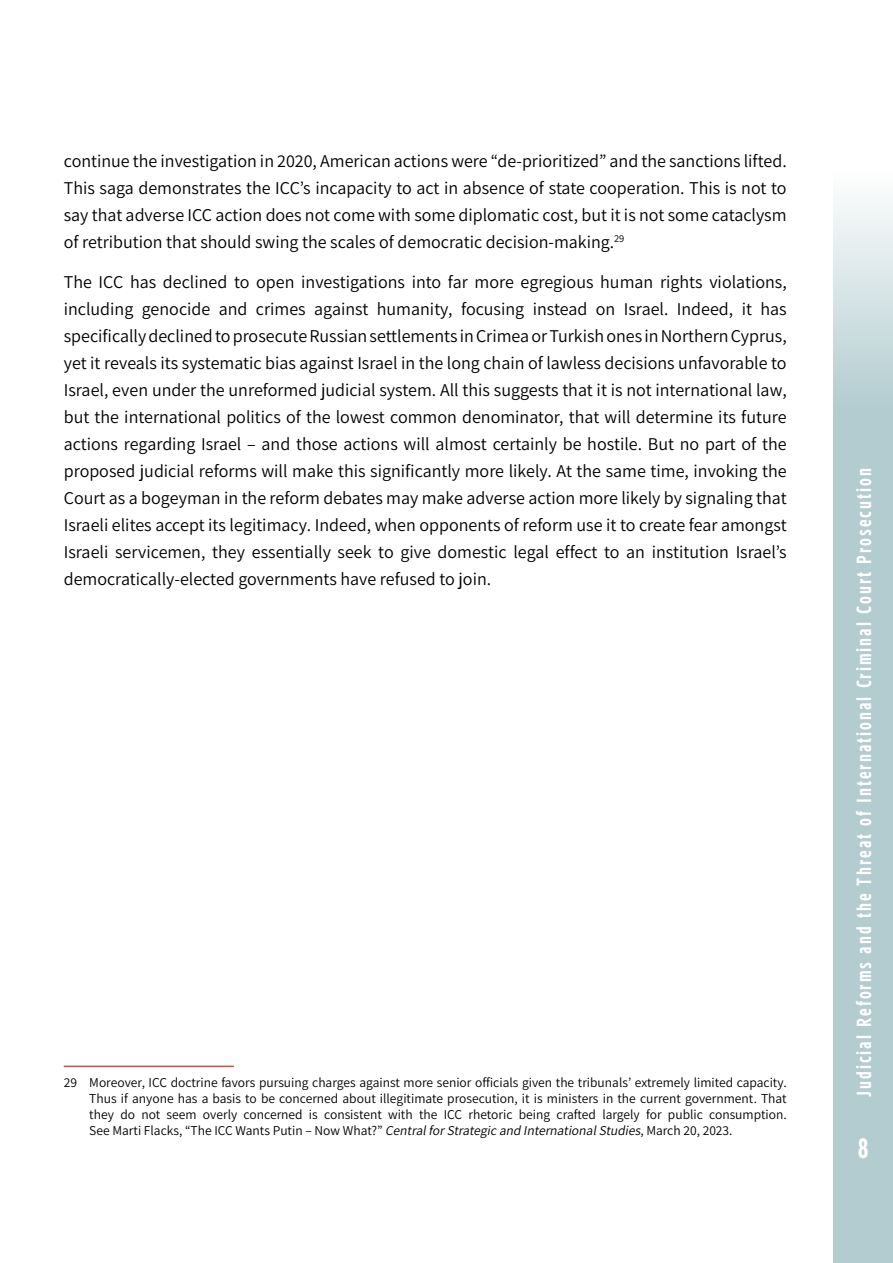
<style>
.page{position:relative;width:893px;height:1263px;background:#fff}
.page>*{position:absolute;margin:0;border:0;box-sizing:border-box;transform-origin:0 0}
.t1{font:700 27px "Fb Tamlil Condensed";color:#fff}
.t2{font:700 19.5px "Fb Tamlil Condensed Eng";letter-spacing:.1em;color:#fff}
.t3{font:200 18px/27px "Assistant";color:#000;text-align:justify}
.t4{font:200 13.5px/16.2px "Assistant";color:#000;text-align:right}
.t5{font:200 10.5px "Assistant";color:#000}
.s1{font-size:18px}
.s2{font-style:italic}
</style>
<div class="page">
<svg style="left:833px;top:201px;width:60px;height:1062px;background:#b8d0d3"></svg>
<hr style="left:64px;top:1065px;width:170px;height:2px;background:#c5514e">
<p class="t3" style="left:64px;top:147px;width:724px">continue the investigation in 2020, American actions were “de-prioritized” and the sanctions lifted.<br>This saga demonstrates the ICC s’ incapacity to act in absence of state cooperation. This is not to say that adverse ICC action does not come with some diplomatic cost, but isit not some cataclysm</p>
<p class="t5" style="left:610px;top:231px;width:16px"><span class="s1">.</span>29</p>
<p class="t3" style="left:64px;top:228px;width:547px">of retribution that should swing the scales of democratic decision-making</p>
<p class="t3" style="left:64px;top:267px;width:724px;text-align:right">The ICC has declined to open investigations into far more egregious human rights violations, has</p>
<p class="t3" style="left:461px;top:294px;width:65px">focusing</p>
<p class="t3" style="left:64px;top:294px;width:724px;text-align:left">including specificallydeclinedtoprosecuteRussiansettlementsinCrimeaorTurkishonesinNorthernCyprus, yet it reveals its systematic bias against Israel in the long chain of lawless decisions unfavorable to Israel, even under the unreformed judicial system. All this suggests that isit not international law, but the international politics of the lowest common denominator, that will determine its future actions regarding Israel – and those actions will almost certainly be hostile. But no part of the proposed judicial reforms will make this significantly more likely. At the same time, invoking the Court as a bogeyman in the reform debates may make adverse action more likely by signaling that Israeli elites accept its legitimacy. Indeed, when opponents of reform use toit create fear amongst Israeli servicemen, they essentially seek to give domestic legal effect to an institution Israel s’ democratically-elected governments have refused to join.</p>
<p class="t3" style="left:142px;top:294px;width:70px">genocide</p>
<p class="t3" style="left:219px;top:294px;width:30px">and</p>
<p class="t3" style="left:377px;top:294px;width:77px">humanity,</p>
<p class="t3" style="left:533px;top:294px;width:56px">instead</p>
<p class="t3" style="left:624px;top:294px;width:46px">Israel.</p>
<p class="t3" style="left:677px;top:294px;width:58px">Indeed,</p>
<p class="t3" style="left:256px;top:294px;width:51px">crimes</p>
<p class="t3" style="left:314px;top:294px;width:56px">against</p>
<p class="t3" style="left:742px;top:294px;width:12px">it</p>
<p class="t3" style="left:596px;top:294px;width:21px">on</p>
<p class="t4" style="left:64px;top:1073px;width:15px">29</p>
<p class="t4" style="left:89px;top:1073px;width:699px">Moreover, ICC doctrine favors pursuing charges against more senior officials given the tribunals’ extremely limited capacity.</p>
<p class="t4" style="left:89px;top:1090px;width:699px">Thus if anyone has a basis to be concerned about illegitimate prosecution isit, ministers in the current government. That consumption.</p>
<p class="t4" style="left:557px;top:1106px;width:41px">crafted</p>
<p class="t4" style="left:646px;top:1106px;width:17px">for</p>
<p class="t4" style="left:89px;top:1106px;width:26px">they</p>
<p class="t4" style="left:120px;top:1106px;width:16px">do</p>
<p class="t4" style="left:203px;top:1106px;width:36px">overly</p>
<p class="t4" style="left:244px;top:1106px;width:61px">concerned</p>
<p class="t4" style="left:388px;top:1106px;width:26px">with</p>
<p class="t4" style="left:419px;top:1106px;width:20px">the</p>
<p class="t4" style="left:469px;top:1106px;width:45px">rhetoric</p>
<p class="t4" style="left:519px;top:1106px;width:33px">being</p>
<p class="t4" style="left:602px;top:1106px;width:39px">largely</p>
<p class="t4" style="left:668px;top:1106px;width:36px">public</p>
<p class="t4" style="left:309px;top:1106px;width:10px">is</p>
<p class="t4" style="left:324px;top:1106px;width:59px">consistent</p>
<p class="t4" style="left:444px;top:1106px;width:20px">ICC</p>
<p class="t4" style="left:141px;top:1106px;width:20px">not</p>
<p class="t4" style="left:167px;top:1106px;width:32px">seem</p>
<p class="t4" style="left:89px;top:1122px;width:556px">S e e M a rt i F l a c k s “, T h e I C C W a n t s P u t i n – N o w W h a t ? ” <span class="s2">Central for Strategic and International Studies</span></p>
<p class="t4" style="left:640px;top:1122px;width:94px">, March 20, 2023.</p>
<p class="t2" style="left:855px;top:1097px;width:631px;rotate:-90deg">Judicial Reforms and the Threat of International Criminal Court Prosecution</p>
<h1 class="t1" style="left:858px;top:1136px;width:12px">8</h1>
</div>
